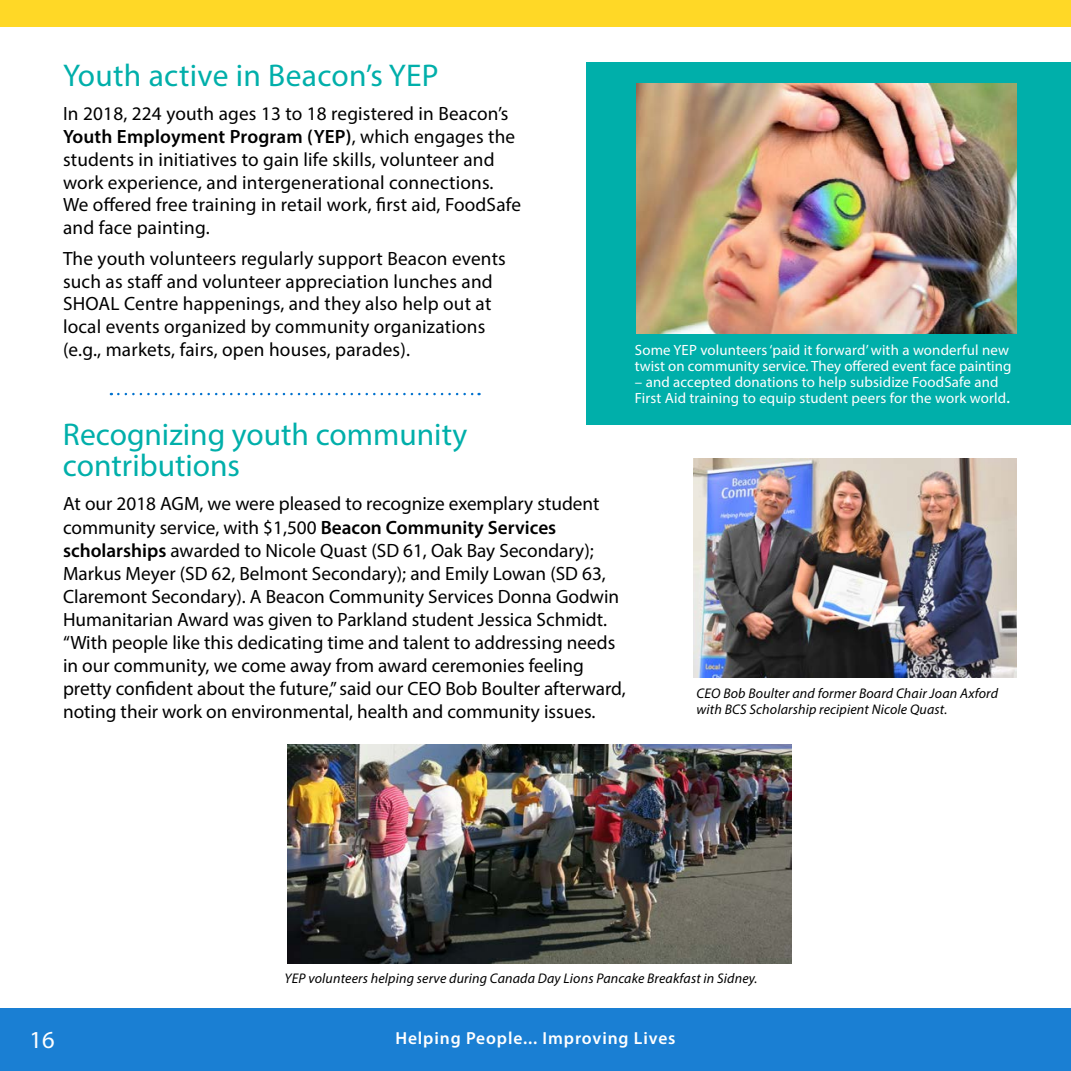
<style>
.page{position:relative;width:1071px;height:1071px;background:#fff}
.page>*{position:absolute;margin:0;border:0;box-sizing:border-box;transform-origin:0 0}
.t1{font:31.5px/31.5px "Myriad Pro";color:#00afaa}
.t2{font:24.5px "Myriad Pro";color:#fff}
.t3{font:19.25px/23.1px "Myriad Pro";color:#000}
.t4{font:600 17.5px "Myriad Pro";letter-spacing:.05em;color:#fff}
.t5{font:14.88px/15.8px "Myriad Pro";letter-spacing:.01em;color:#fff}
.t6{font:italic 14px/15.8px "Myriad Pro";letter-spacing:.01em;color:#000}
.s1{font-weight:600}
</style>
<div class="page">
<div style="left:0;top:0;width:1071px;height:27px;background:#ffd826"></div>
<div style="left:0;top:1008px;width:1071px;height:63px;background:#1a7fd3"></div>
<img style="left:694px;top:459px;width:323px;height:219px">
<div style="left:586px;top:62px;width:485px;height:363px;background:#00afaa"></div>
<img style="left:637px;top:84px;width:380px;height:249px">
<img style="left:287px;top:745px;width:504px;height:218px">
<svg style="left:118px;top:393px;width:362px;height:2px"></svg>
<h1 class="t1" style="left:63px;top:59px;width:377px">Youth active in Beacon’s YEP</h1>
<p class="t3" style="left:63px;top:102px;width:460px">In 2018, 224 youth ages 13 to 18 registered in Beacon’s <span class="s1">Youth Employment Program (YEP)</span>, which engages the students in initiatives to gain life skills, volunteer and work experience, and intergenerational connections.<br>We offered free training in retail work, first aid, FoodSafe and face painting.</p>
<p class="t3" style="left:63px;top:247px;width:444px">The youth volunteers regularly support Beacon events such as staff and volunteer appreciation lunches and SHOAL Centre happenings, and they also help out at local events organized by community organizations (e.g., markets, fairs, open houses, parades).</p>
<h1 class="t1" style="left:63px;top:418px;width:406px">Recognizing youth community contributions</h1>
<p class="t3" style="left:63px;top:492px;width:564px">At our 2018 AGM, we were pleased to recognize exemplary student community service, with $1,500 <span class="s1">Beacon Community Services scholarships</span> awarded to Nicole Quast (SD 61, Oak Bay Secondary); Markus Meyer (SD 62, Belmont Secondary); and Emily Lowan (SD 63, Claremont Secondary). A Beacon Community Services Donna Godwin Humanitarian Award was given to Parkland student Jessica Schmidt. “With people like this dedicating time and talent to addressing needs in our community, we come away from award ceremonies feeling pretty confident about the future,” said our CEO Bob Boulter afterward, noting their work on environmental, health and community issues.</p>
<p class="t5" style="left:635px;top:342px;width:378px">Some YEP volunteers ‘paid it forward’ with a wonderful new twist on community service. They offered event face painting</p>
<p class="t5" style="left:635px;top:374px;width:377px">– and accepted donations to help subsidize FoodSafe and<br>First Aid training to equip student peers for the work world<span class="s1">.</span></p>
<p class="t6" style="left:697px;top:685px;width:303px">CEO Bob Boulter and former Board Chair Joan Axford with BCS Scholarship recipient Nicole Quast.</p>
<p class="t6" style="left:285px;top:970px;width:475px">YEP volunteers helping serve during Canada Day Lions Pancake Breakfast in Sidney.</p>
<p class="t2" style="left:30px;top:1025px;width:27px">16</p>
<p class="t4" style="left:395px;top:1027px;width:282px">Helping People... Improving Lives</p>
</div>
